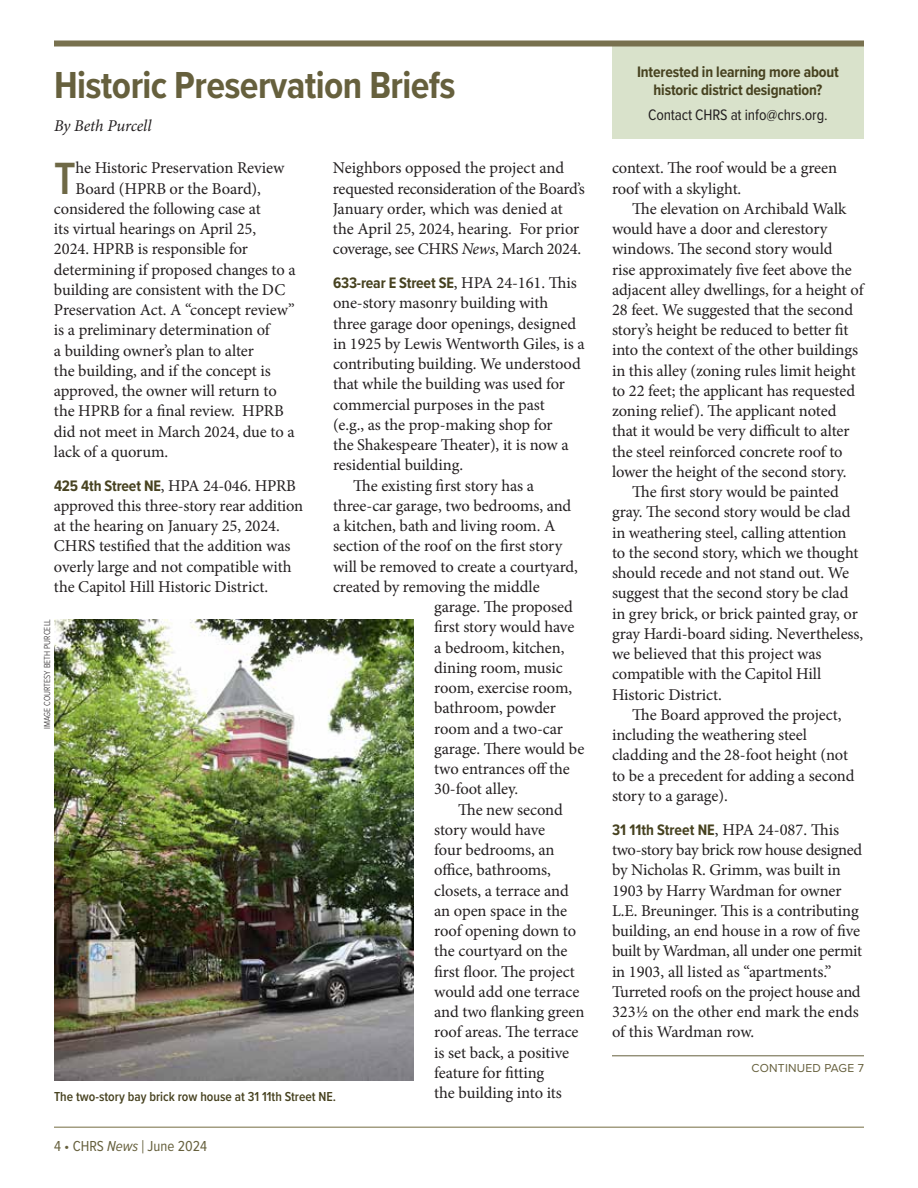
<style>
.page{position:relative;width:918px;height:1188px;background:#fff}
.page>*{position:absolute;margin:0;border:0;box-sizing:border-box;transform-origin:0 0}
.t1{font:600 46.8px "Proxima Nova Cond";color:#6f6946}
.t2{font:700 39px "Proxima Nova Cond";letter-spacing:-.015em;color:#66603d}
.t3{font:16.5px/20.2px "Minion Pro";letter-spacing:-.01em;color:#231f20}
.t4{font:italic 16.5px "Minion Pro";letter-spacing:-.01em;color:#231f20}
.t5{font:700 15.75px/18px "Proxima Nova Cond";letter-spacing:-.01em;color:#474220;text-align:center}
.t6{font:15.75px "Proxima Nova Cond";letter-spacing:-.01em;color:#231f20}
.t7{font:15px "Proxima Nova Cond";color:#66603d}
.t8{font:600 13.5px "Proxima Nova Cond";color:#474220}
.t9{font:12px "Proxima Nova";letter-spacing:.02em;color:#66603d}
.t10{font:300 9px "Proxima Nova Cond";color:#231f20}
.s1{font-style:italic}
.s2{font-family:"Minion Pro";font-weight:400;font-size:16.5px;color:#231f20}
.s3{font-family:"Proxima Nova Cond";font-weight:700;font-size:15.75px;color:#474220}
.s4{font-size:18.75px}
</style>
<div class="page">
<img style="left:54px;top:619px;width:360px;height:461px">
<div style="left:612px;top:45px;width:252px;height:94px;background:#d9e2cb"></div>
<hr style="left:612px;top:1056px;width:252px;height:1px;background:#66603d">
<div style="left:54px;top:40px;width:810px;height:6px;background:#78714f"></div>
<hr style="left:54px;top:1126px;width:810px;height:2px;background:#a29d80">
<h2 class="t2" style="left:54px;top:57px;width:403px">Historic Preservation Briefs</h2>
<p class="t4" style="left:54px;top:115px;width:99px">By Beth Purcell</p>
<p class="t3" style="left:333px;top:158px;width:253px">Neighbors opposed the project and requested reconsideration of the Board’s January order, which was denied at the April 25, 2024, hearing. For prior coverage, see CHRS <span class="s1">News</span>, March 2024.</p>
<p class="t5" style="left:333px;top:274px;width:245px">633-rear E Street SE<span class="s2">, HPA 24-161. This</span></p>
<p class="t3" style="left:333px;top:293px;width:217px">one-story masonry building with</p>
<p class="t3" style="left:333px;top:313px;width:245px">three garage door openings, designed</p>
<p class="t3" style="left:333px;top:334px;width:253px">in 1925 by Lewis Wentworth Giles, is a</p>
<p class="t3" style="left:333px;top:354px;width:249px">contributing building. We understood</p>
<p class="t3" style="left:333px;top:374px;width:233px">that while the building was used for</p>
<p class="t3" style="left:333px;top:394px;width:213px">commercial purposes in the past</p>
<p class="t3" style="left:333px;top:415px;width:221px">(e.g., as the prop-making shop for</p>
<p class="t3" style="left:333px;top:435px;width:237px">the Shakespeare Theater), it is now a</p>
<p class="t3" style="left:333px;top:455px;width:132px">residential building.</p>
<p class="t3" style="left:353px;top:475px;width:182px">The existing first story has a</p>
<p class="t3" style="left:333px;top:496px;width:240px">three-car garage, two bedrooms, and</p>
<p class="t3" style="left:333px;top:516px;width:224px">a kitchen, bath and living room. A</p>
<p class="t3" style="left:333px;top:536px;width:231px">section of the roof on the first story</p>
<p class="t3" style="left:333px;top:556px;width:246px">will be removed to create a courtyard,</p>
<p class="t3" style="left:333px;top:577px;width:208px">created by removing the middle</p>
<p class="t3" style="left:434px;top:597px;width:140px">garage. The proposed</p>
<p class="t3" style="left:434px;top:617px;width:142px">first story would have</p>
<p class="t3" style="left:434px;top:637px;width:132px">a bedroom, kitchen,</p>
<p class="t3" style="left:434px;top:658px;width:130px">dining room, music</p>
<p class="t3" style="left:434px;top:678px;width:139px">room, exercise room,</p>
<p class="t3" style="left:434px;top:698px;width:123px">bathroom, powder</p>
<p class="t3" style="left:434px;top:718px;width:130px">room and a two-car</p>
<p class="t3" style="left:434px;top:739px;width:152px">garage. There would be</p>
<p class="t3" style="left:434px;top:759px;width:137px">two entrances off the</p>
<p class="t3" style="left:434px;top:779px;width:85px">30-foot alley.</p>
<p class="t3" style="left:458px;top:799px;width:106px">The new second</p>
<p class="t3" style="left:434px;top:820px;width:112px">story would have</p>
<p class="t3" style="left:434px;top:840px;width:122px">four bedrooms, an</p>
<p class="t3" style="left:434px;top:860px;width:118px">office, bathrooms,</p>
<p class="t3" style="left:434px;top:880px;width:136px">closets, a terrace and</p>
<p class="t3" style="left:434px;top:901px;width:134px">an open space in the</p>
<p class="t3" style="left:434px;top:921px;width:143px">roof opening down to</p>
<p class="t3" style="left:434px;top:941px;width:135px">the courtyard on the</p>
<p class="t3" style="left:434px;top:961px;width:142px">first floor. The project</p>
<p class="t3" style="left:434px;top:981px;width:147px">would add one terrace</p>
<p class="t3" style="left:434px;top:1002px;width:152px">and two flanking green</p>
<p class="t3" style="left:434px;top:1022px;width:146px">roof areas. The terrace</p>
<p class="t3" style="left:434px;top:1042px;width:137px">is set back, a positive</p>
<p class="t3" style="left:434px;top:1062px;width:112px">feature for fitting</p>
<p class="t3" style="left:434px;top:1083px;width:129px">the building into its</p>
<h1 class="t1" style="left:54px;top:144px;width:23px">T</h1>
<p class="t3" style="left:75px;top:158px;width:211px">he Historic Preservation Review</p>
<p class="t3" style="left:75px;top:178px;width:187px">Board (HPRB or the Board),</p>
<p class="t3" style="left:54px;top:199px;width:208px">considered the following case at</p>
<p class="t3" style="left:54px;top:219px;width:204px">its virtual hearings on April 25,</p>
<p class="t3" style="left:54px;top:239px;width:196px">2024. HPRB is responsible for</p>
<p class="t3" style="left:54px;top:259px;width:243px">determining if proposed changes to a</p>
<p class="t3" style="left:54px;top:280px;width:233px">building are consistent with the DC</p>
<p class="t3" style="left:54px;top:300px;width:242px">Preservation Act. A “concept review”</p>
<p class="t3" style="left:54px;top:320px;width:217px">is a preliminary determination of</p>
<p class="t3" style="left:54px;top:340px;width:201px">a building owner’s plan to alter</p>
<p class="t3" style="left:54px;top:361px;width:218px">the building, and if the concept is</p>
<p class="t3" style="left:54px;top:381px;width:224px">approved, the owner will return to</p>
<p class="t3" style="left:54px;top:401px;width:231px">the HPRB for a final review. HPRB</p>
<p class="t3" style="left:54px;top:421px;width:242px">did not meet in March 2024, due to a</p>
<p class="t3" style="left:54px;top:442px;width:116px">lack of a quorum.</p>
<p class="t3" style="left:54px;top:475px;width:251px"><span class="s3">425 4th Street NE</span>, HPA 24-046. HPRB approved this three-story rear addition at the hearing on January 25, 2024.<br>CHRS testified that the addition was overly large and not compatible with the Capitol Hill Historic District.</p>
<p class="t10" style="left:41px;top:729px;width:111px;rotate:-90deg">IMAGE COURTESY BETH PURCELL</p>
<p class="t8" style="left:54px;top:1086px;width:284px">The two-story bay brick row house at 31 11th Street NE.</p>
<p class="t7" style="left:54px;top:1135px;width:155px">4 • CHRS <span class="s1">News</span> <span class="s4">|</span> June 2024</p>
<p class="t5" style="left:637px;top:63px;width:203px">Interested in learning more about historic district designation?</p>
<p class="t6" style="left:648px;top:103px;width:181px">Contact CHRS at info@chrs.org.</p>
<p class="t3" style="left:612px;top:158px;width:227px">context. The roof would be a green roof with a skylight.</p>
<p class="t3" style="left:632px;top:198px;width:216px">The elevation on Archibald Walk</p>
<p class="t3" style="left:612px;top:219px;width:217px">would have a door and clerestory</p>
<p class="t3" style="left:612px;top:239px;width:222px">windows. The second story would</p>
<p class="t3" style="left:612px;top:259px;width:241px">rise approximately five feet above the</p>
<p class="t3" style="left:612px;top:279px;width:253px">adjacent alley dwellings, for a height of</p>
<p class="t3" style="left:612px;top:300px;width:243px">28 feet. We suggested that the second</p>
<p class="t3" style="left:612px;top:320px;width:238px">story’s height be reduced to better fit</p>
<p class="t3" style="left:612px;top:340px;width:248px">into the context of the other buildings</p>
<p class="t3" style="left:612px;top:360px;width:245px">in this alley (zoning rules limit height</p>
<p class="t3" style="left:612px;top:381px;width:245px">to 22 feet; the applicant has requested</p>
<p class="t3" style="left:612px;top:401px;width:226px">zoning relief). The applicant noted</p>
<p class="t3" style="left:612px;top:421px;width:239px">that it would be very difficult to alter</p>
<p class="t3" style="left:612px;top:441px;width:232px">the steel reinforced concrete roof to</p>
<p class="t3" style="left:612px;top:462px;width:236px">lower the height of the second story.</p>
<p class="t3" style="left:632px;top:482px;width:208px">The first story would be painted</p>
<p class="t3" style="left:612px;top:502px;width:240px">gray. The second story would be clad</p>
<p class="t3" style="left:612px;top:522px;width:236px">in weathering steel, calling attention</p>
<p class="t3" style="left:612px;top:543px;width:248px">to the second story, which we thought</p>
<p class="t3" style="left:612px;top:563px;width:239px">should recede and not stand out. We</p>
<p class="t3" style="left:612px;top:583px;width:238px">suggest that the second story be clad</p>
<p class="t3" style="left:612px;top:603px;width:247px">in grey brick, or brick painted gray, or</p>
<p class="t3" style="left:612px;top:624px;width:253px">gray Hardi-board siding. Nevertheless,</p>
<p class="t3" style="left:612px;top:644px;width:211px">we believed that this project was</p>
<p class="t3" style="left:612px;top:664px;width:211px">compatible with the Capitol Hill</p>
<p class="t3" style="left:612px;top:684px;width:111px">Historic District.</p>
<p class="t3" style="left:632px;top:705px;width:211px">The Board approved the project,</p>
<p class="t3" style="left:612px;top:725px;width:196px">including the weathering steel</p>
<p class="t3" style="left:612px;top:745px;width:238px">cladding and the 28-foot height (not</p>
<p class="t3" style="left:612px;top:765px;width:244px">to be a precedent for adding a second</p>
<p class="t3" style="left:612px;top:786px;width:117px">story to a garage).</p>
<p class="t3" style="left:612px;top:820px;width:252px"><span class="s3">31 11th Street NE</span>, HPA 24-087. This two-story bay brick row house designed by Nicholas R. Grimm, was built in 1903 by Harry Wardman for owner L.E. Breuninger. This is a contributing building, an end house in a row of five built by Wardman, all under one permit in 1903, all listed as “apartments.” Turreted roofs on the project house and 323½ on the other end mark the ends of this Wardman row.</p>
<p class="t9" style="left:751px;top:1061px;width:114px">CONTINUED PAGE 7</p>
</div>
